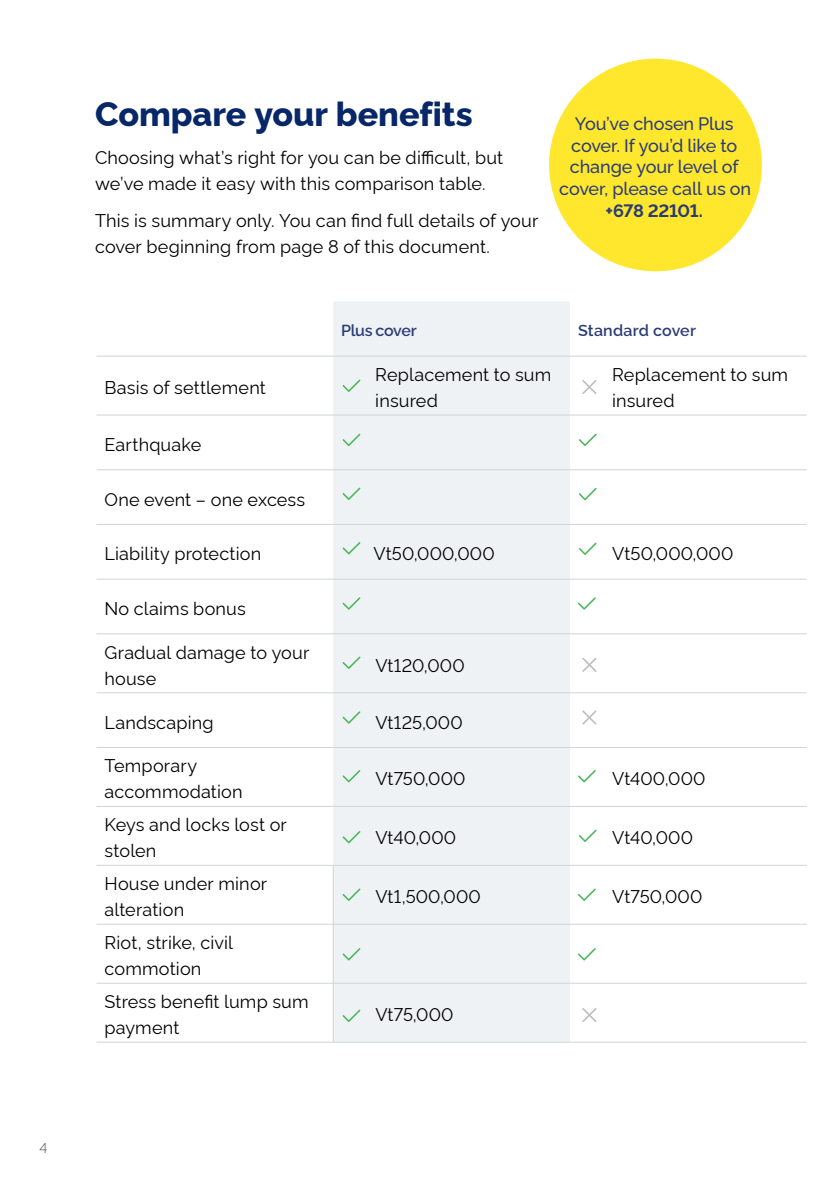
<style>
.page{position:relative;width:840px;height:1191px;background:#fff}
.page>*{position:absolute;margin:0;border:0;box-sizing:border-box;transform-origin:0 0}
.t1{font:700 34px "Tower Font Extra";color:#072769}
.t2{font:18px/26px "Tower Font Regular";letter-spacing:.01em;color:#000}
.t3{font:18px/21.6px "Tower Font Medium";letter-spacing:-.01em;color:#2a3c78;text-align:center}
.t4{font:18px "Tower Font Bold";letter-spacing:-.025em;color:#2a3c78}
.t5{font:700 16px "Tower Font Semi";color:#2a3c78}
.t6{font:700 16px "Tower Font Semi";letter-spacing:-.025em;color:#2a3c78}
.t7{font:14px "Tower Font Light";color:#4d4d4f}
</style>
<div class="page">
<div style="left:549px;top:59px;width:212px;height:212px;background:#ffe72d;border-radius:50%"></div>
<div style="left:333px;top:302px;width:236px;height:739px;background:#eff2f4"></div>
<hr style="left:96px;top:356px;width:237px;height:1px;background:#d1d3d4">
<hr style="left:333px;top:356px;width:236px;height:1px;background:#d1d3d4">
<hr style="left:569px;top:356px;width:237px;height:1px;background:#d1d3d4">
<hr style="left:96px;top:415px;width:237px;height:1px;background:#d1d3d4">
<hr style="left:333px;top:415px;width:236px;height:1px;background:#d1d3d4">
<hr style="left:569px;top:415px;width:237px;height:1px;background:#d1d3d4">
<hr style="left:96px;top:469px;width:237px;height:1px;background:#d1d3d4">
<hr style="left:333px;top:469px;width:236px;height:1px;background:#d1d3d4">
<hr style="left:569px;top:469px;width:237px;height:1px;background:#d1d3d4">
<hr style="left:96px;top:524px;width:237px;height:1px;background:#d1d3d4">
<hr style="left:333px;top:524px;width:236px;height:1px;background:#d1d3d4">
<hr style="left:569px;top:524px;width:237px;height:1px;background:#d1d3d4">
<hr style="left:96px;top:579px;width:237px;height:1px;background:#d1d3d4">
<hr style="left:333px;top:579px;width:236px;height:1px;background:#d1d3d4">
<hr style="left:569px;top:579px;width:237px;height:1px;background:#d1d3d4">
<hr style="left:96px;top:633px;width:237px;height:1px;background:#d1d3d4">
<hr style="left:333px;top:633px;width:236px;height:1px;background:#d1d3d4">
<hr style="left:569px;top:633px;width:237px;height:1px;background:#d1d3d4">
<hr style="left:96px;top:692px;width:237px;height:1px;background:#d1d3d4">
<hr style="left:333px;top:692px;width:236px;height:1px;background:#d1d3d4">
<hr style="left:569px;top:692px;width:237px;height:1px;background:#d1d3d4">
<hr style="left:96px;top:747px;width:237px;height:1px;background:#d1d3d4">
<hr style="left:333px;top:747px;width:236px;height:1px;background:#d1d3d4">
<hr style="left:569px;top:747px;width:237px;height:1px;background:#d1d3d4">
<hr style="left:96px;top:806px;width:237px;height:1px;background:#d1d3d4">
<hr style="left:333px;top:806px;width:236px;height:1px;background:#d1d3d4">
<hr style="left:569px;top:806px;width:237px;height:1px;background:#d1d3d4">
<hr style="left:333px;top:865px;width:236px;height:1px;background:#d1d3d4">
<hr style="left:569px;top:865px;width:237px;height:1px;background:#d1d3d4">
<hr style="left:333px;top:924px;width:236px;height:1px;background:#d1d3d4">
<hr style="left:569px;top:924px;width:237px;height:1px;background:#d1d3d4">
<hr style="left:333px;top:983px;width:236px;height:1px;background:#d1d3d4">
<hr style="left:569px;top:983px;width:237px;height:1px;background:#d1d3d4">
<hr style="left:333px;top:1041px;width:236px;height:1px;background:#d1d3d4">
<hr style="left:569px;top:1041px;width:237px;height:1px;background:#d1d3d4">
<hr style="left:96px;top:865px;width:237px;height:1px;background:#d1d3d4">
<hr style="left:333px;top:865px;width:1px;height:59px;background:#d1d3d4">
<hr style="left:96px;top:924px;width:237px;height:1px;background:#d1d3d4">
<hr style="left:333px;top:924px;width:1px;height:59px;background:#d1d3d4">
<hr style="left:96px;top:983px;width:237px;height:1px;background:#d1d3d4">
<hr style="left:333px;top:983px;width:1px;height:59px;background:#d1d3d4">
<hr style="left:96px;top:1041px;width:237px;height:1px;background:#d1d3d4">
<svg style="left:342px;top:379px;width:18px;height:13px"></svg>
<svg style="left:579px;top:488px;width:17px;height:12px"></svg>
<svg style="left:578px;top:542px;width:18px;height:13px"></svg>
<svg style="left:578px;top:829px;width:18px;height:13px"></svg>
<svg style="left:342px;top:487px;width:18px;height:13px"></svg>
<svg style="left:342px;top:542px;width:18px;height:12px"></svg>
<svg style="left:342px;top:597px;width:18px;height:12px"></svg>
<svg style="left:578px;top:597px;width:17px;height:12px"></svg>
<svg style="left:578px;top:770px;width:17px;height:12px"></svg>
<svg style="left:342px;top:656px;width:18px;height:13px"></svg>
<svg style="left:342px;top:711px;width:18px;height:12px"></svg>
<svg style="left:342px;top:770px;width:18px;height:12px"></svg>
<svg style="left:342px;top:831px;width:18px;height:12px"></svg>
<svg style="left:342px;top:888px;width:18px;height:13px"></svg>
<svg style="left:578px;top:888px;width:17px;height:13px"></svg>
<svg style="left:342px;top:948px;width:18px;height:12px"></svg>
<svg style="left:342px;top:1009px;width:18px;height:13px"></svg>
<svg style="left:578px;top:948px;width:17px;height:12px"></svg>
<svg style="left:342px;top:433px;width:18px;height:13px"></svg>
<svg style="left:579px;top:433px;width:17px;height:13px"></svg>
<svg style="left:582px;top:380px;width:14px;height:14px"></svg>
<svg style="left:582px;top:1008px;width:14px;height:14px"></svg>
<svg style="left:582px;top:710px;width:14px;height:14px"></svg>
<svg style="left:582px;top:658px;width:14px;height:14px"></svg>
<p class="t7" style="left:40px;top:1137px;width:9px">4</p>
<h1 class="t1" style="left:95px;top:88px;width:379px">Compare your benefits</h1>
<p class="t2" style="left:95px;top:142px;width:409px">Choosing what’s right for you can be difficult, but we’ve made it easy with this comparison table.</p>
<p class="t2" style="left:95px;top:206px;width:444px">This is summary only. You can find full details of your cover beginning from page 8 of this document.</p>
<p class="t3" style="left:559px;top:111px;width:193px">You’ve chosen Plus cover. If you’d like to change your level of cover, please call us on</p>
<p class="t4" style="left:605px;top:196px;width:99px">+678 22101.</p>
<p class="t2" style="left:104px;top:373px;width:163px">Basis of settlement</p>
<p class="t2" style="left:104px;top:429px;width:98px">Earthquake</p>
<p class="t2" style="left:104px;top:484px;width:202px">One event – one excess</p>
<p class="t6" style="left:341px;top:318px;width:77px">Plus cover</p>
<p class="t5" style="left:577px;top:318px;width:119px">Standard cover</p>
<p class="t2" style="left:375px;top:360px;width:177px">Replacement to sum insured</p>
<p class="t2" style="left:611px;top:360px;width:177px">Replacement to sum insured</p>
<p class="t2" style="left:104px;top:539px;width:158px">Liability protection</p>
<p class="t2" style="left:373px;top:539px;width:123px">Vt50,000,000</p>
<p class="t2" style="left:611px;top:539px;width:123px">Vt50,000,000</p>
<p class="t2" style="left:104px;top:593px;width:143px">No claims bonus</p>
<p class="t2" style="left:104px;top:637px;width:206px">Gradual damage to your house</p>
<p class="t2" style="left:375px;top:650px;width:91px">Vt120,000</p>
<p class="t2" style="left:104px;top:707px;width:111px">Landscaping</p>
<p class="t2" style="left:375px;top:707px;width:89px">Vt125,000</p>
<p class="t2" style="left:104px;top:751px;width:140px">Temporary accommodation</p>
<p class="t2" style="left:375px;top:764px;width:92px">Vt750,000</p>
<p class="t2" style="left:611px;top:764px;width:95px">Vt400,000</p>
<p class="t2" style="left:104px;top:810px;width:184px">Keys and locks lost or stolen</p>
<p class="t2" style="left:104px;top:869px;width:164px">House under minor alteration</p>
<p class="t2" style="left:104px;top:928px;width:130px">Riot, strike, civil commotion</p>
<p class="t2" style="left:104px;top:986px;width:205px">Stress benefit lump sum payment</p>
<p class="t2" style="left:375px;top:823px;width:82px">Vt40,000</p>
<p class="t2" style="left:611px;top:823px;width:82px">Vt40,000</p>
<p class="t2" style="left:375px;top:882px;width:107px">Vt1,500,000</p>
<p class="t2" style="left:611px;top:882px;width:92px">Vt750,000</p>
<p class="t2" style="left:375px;top:999px;width:80px">Vt75,000</p>
</div>
